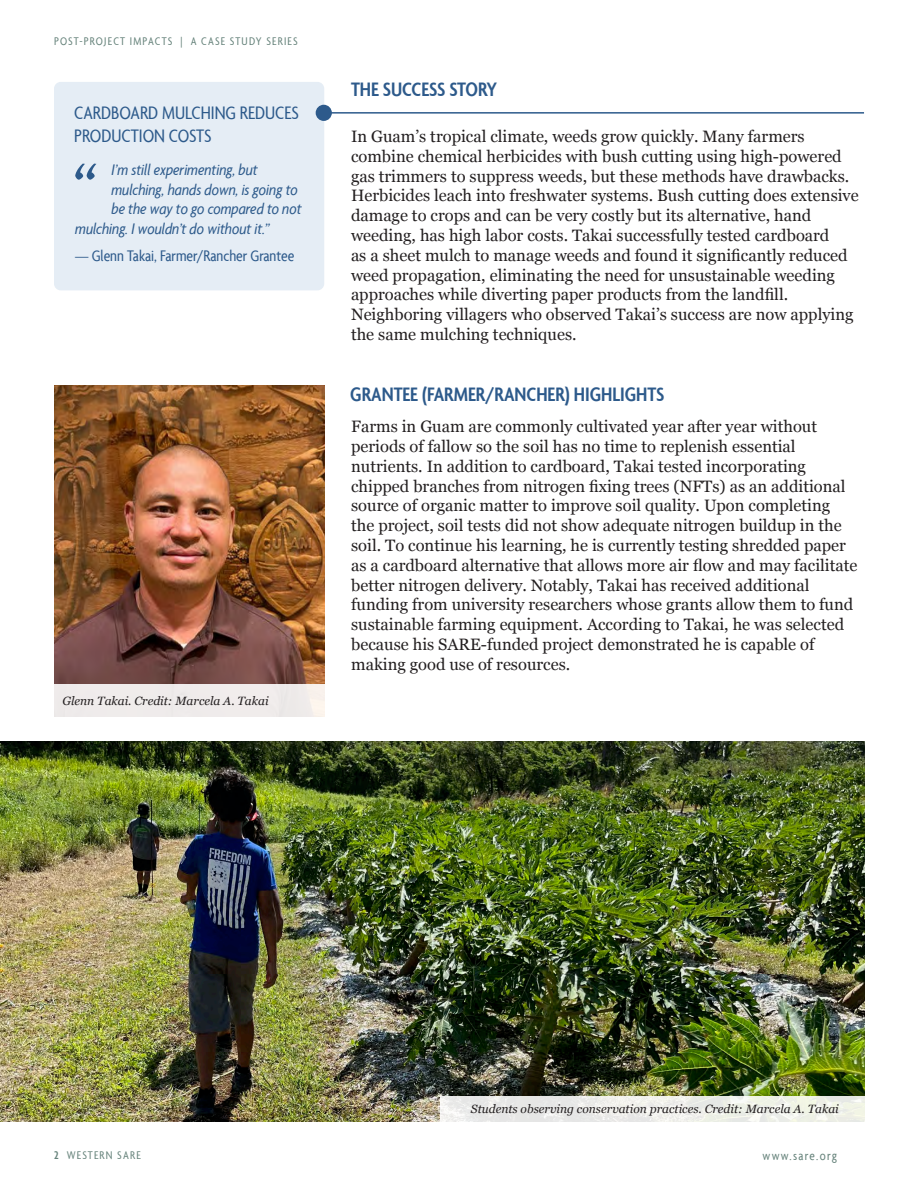
<style>
.page{position:relative;width:918px;height:1188px;background:#fff}
.page>*{position:absolute;margin:0;border:0;box-sizing:border-box;transform-origin:0 0}
.t1{font:italic condensed 78.6px "Agenda";color:#2d5a8b}
.t2{font:600 condensed 21px "Agenda";color:#2d5a8b}
.t3{font:condensed 19.5px/23.4px "Agenda";color:#2d5a8b}
.t4{font:16.5px/19.8px "Georgia";color:#231f20}
.t5{font:italic condensed 16.5px "Agenda";color:#2d5a8b}
.t6{font:condensed 16.5px "Agenda";color:#2d5a8b}
.t7{font:condensed 13.5px "Agenda";letter-spacing:.1em;color:#66837b}
.t8{font:italic 12px "Georgia";color:#231f20}
.t9{font:condensed 12px "Agenda";letter-spacing:.1em;color:#66837b}
.s1{font-weight:600}
</style>
<div class="page">
<img style="left:0;top:742px;width:864px;height:379px">
<img style="left:54px;top:386px;width:270px;height:298px">
<div style="left:54px;top:82px;width:270px;height:208px;background:#e5edf5;border-radius:7px"></div>
<hr style="left:318px;top:112px;width:546px;height:2px;background:#2d5a8b">
<div style="left:316px;top:105px;width:16px;height:16px;background:#2d5a8b;border-radius:50%"></div>
<div style="left:51px;top:684px;width:277px;height:35px;background:linear-gradient(to right,#eeebeb,#f2edeb)"></div>
<svg style="left:440px;top:1096px;width:425px;height:26px;fill:#ecede7"></svg>
<p class="t9" style="left:54px;top:35px;width:245px">POST-PROJECT IMPACTS | A CASE STUDY SERIES</p>
<p class="t3" style="left:74px;top:100px;width:226px">CARDBOARD MULCHING REDUCES<br>PRODUCTION COSTS</p>
<h1 class="t1" style="left:70px;top:144px;width:26px">“</h1>
<p class="t5" style="left:112px;top:160px;width:148px">I’m still experimenting, but</p>
<p class="t5" style="left:112px;top:180px;width:188px">mulching, hands down, is going to</p>
<p class="t5" style="left:112px;top:200px;width:192px">be the way to go compared to not</p>
<p class="t5" style="left:75px;top:219px;width:196px">mulching. I wouldn’t do without it.”</p>
<p class="t6" style="left:75px;top:246px;width:221px">— Glenn Takai, Farmer/Rancher Grantee</p>
<p class="t8" style="left:62px;top:693px;width:208px">Glenn Takai. Credit: Marcela A. Takai</p>
<p class="t2" style="left:351px;top:77px;width:148px">THE SUCCESS STORY</p>
<p class="t4" style="left:351px;top:126px;width:509px">In Guam’s tropical climate, weeds grow quickly. Many farmers combine chemical herbicides with bush cutting using high-powered gas trimmers to suppress weeds, but these methods have drawbacks.<br>Herbicides leach into freshwater systems. Bush cutting does extensive damage to crops and can be very costly but its alternative, hand weeding, has high labor costs. Takai successfully tested cardboard<br>as a sheet mulch to manage weeds and found it significantly reduced weed propagation, eliminating the need for unsustainable weeding approaches while diverting paper products from the landfill.<br>Neighboring villagers who observed Takai’s success are now applying the same mulching techniques.</p>
<p class="t2" style="left:350px;top:382px;width:316px">GRANTEE (FARMER/RANCHER) HIGHLIGHTS</p>
<p class="t4" style="left:351px;top:417px;width:508px">Farms in Guam are commonly cultivated year after year without periods of fallow so the soil has no time to replenish essential nutrients. In addition to cardboard, Takai tested incorporating chipped branches from nitrogen fixing trees (NFTs) as an additional source of organic matter to improve soil quality. Upon completing the project, soil tests did not show adequate nitrogen buildup in the soil. To continue his learning, he is currently testing shredded paper as a cardboard alternative that allows more air flow and may facilitate better nitrogen delivery. Notably, Takai has received additional funding from university researchers whose grants allow them to fund sustainable farming equipment. According to Takai, he was selected because his SARE-funded project demonstrated he is capable of making good use of resources.</p>
<p class="t8" style="left:471px;top:1101px;width:369px">Students observing conservation practices. Credit: Marcela A. Takai</p>
<p class="t9" style="left:54px;top:1149px;width:88px"><span class="s1">2</span> WESTERN SARE</p>
<p class="t7" style="left:763px;top:1148px;width:76px">www.sare.org</p>
</div>
